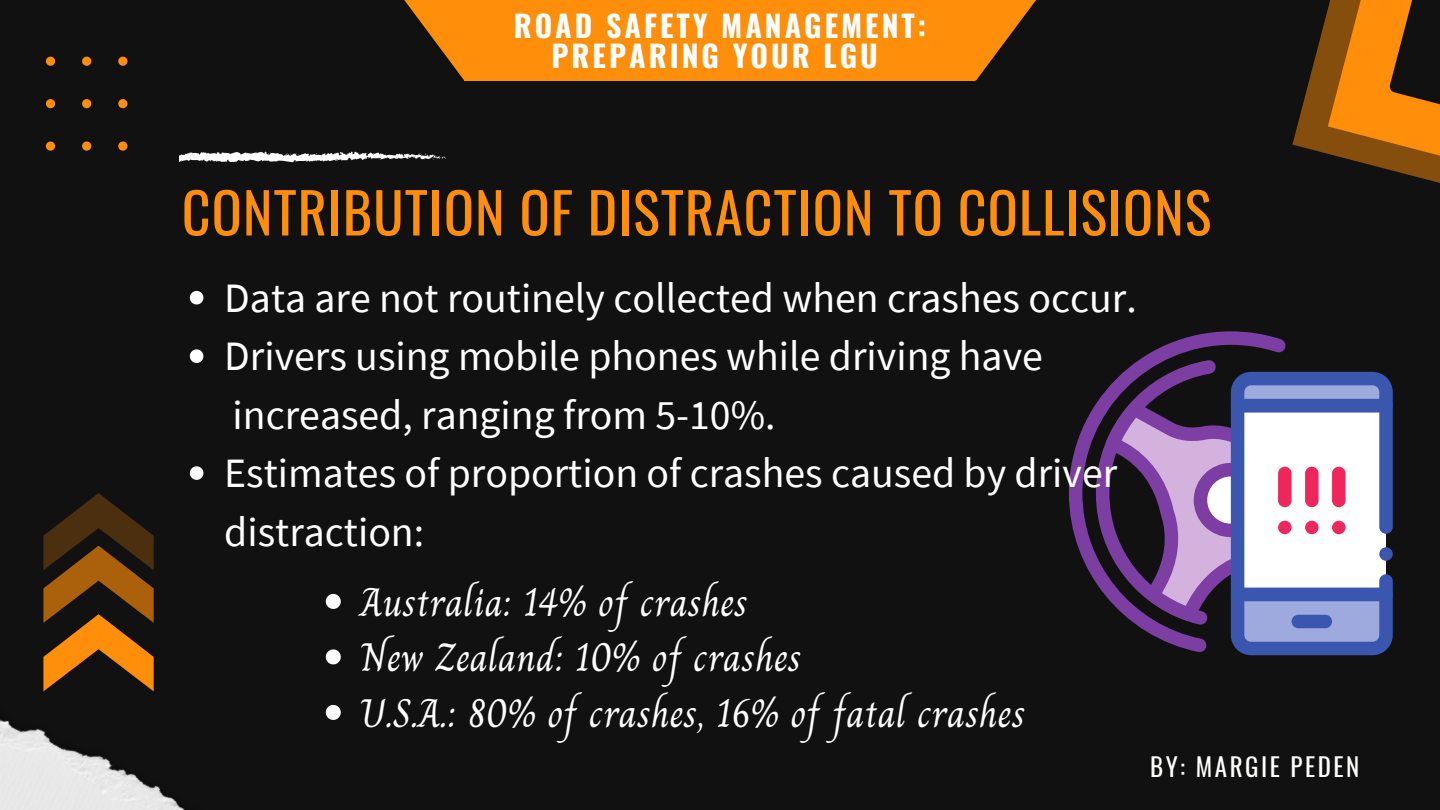
<style>
.page{position:relative;width:1440px;height:810px;background:#111}
.page>*{position:absolute;margin:0;border:0;box-sizing:border-box;transform-origin:0 0}
.t1{font:56px "Oswald";letter-spacing:.02em;color:#ff8e0a}
.t2{font:41.8px/58.5px "Source Sans Pro";color:#fff}
.t3{font:40px/55.5px "Charm";color:#fff}
.t4{font:700 30px/30px "Oswald";letter-spacing:.1em;color:#fff;text-align:center}
.t5{font:25px "Oswald";letter-spacing:.1em;color:#fffffe}
</style>
<div class="page">
<svg style="left:43px;top:493px;width:111px;height:85px"></svg>
<div style="left:464px;top:0;width:511px;height:81px;background:#ff8e0a"></div>
<svg style="left:975px;top:0;width:61px;height:81px"></svg>
<svg style="left:404px;top:0;width:60px;height:80px"></svg>
<svg style="left:179px;top:151px;width:267px;height:12px"></svg>
<svg style="left:45px;top:56px;width:82px;height:95px"></svg>
<img style="left:0;top:578px;width:336px;height:232px">
<svg style="left:1292px;top:0;width:148px;height:183px"></svg>
<svg style="left:1069px;top:331px;width:217px;height:320px"></svg>
<svg style="left:1194px;top:372px;width:199px;height:283px;background:#a3a0c6"></svg>
<svg style="left:190px;top:291px;width:13px;height:13px"></svg>
<svg style="left:190px;top:349px;width:13px;height:14px"></svg>
<svg style="left:190px;top:466px;width:13px;height:14px"></svg>
<svg style="left:326px;top:594px;width:15px;height:15px"></svg>
<svg style="left:326px;top:649px;width:15px;height:15px"></svg>
<svg style="left:326px;top:705px;width:15px;height:15px"></svg>
<p class="t4" style="left:514px;top:9px;width:414px">ROAD SAFETY MANAGEMENT:<br>PREPARING YOUR LGU</p>
<h1 class="t1" style="left:182px;top:169px;width:1031px">CONTRIBUTION OF DISTRACTION TO COLLISIONS</h1>
<p class="t2" style="left:224px;top:268px;width:914px">Data are not routinely collected when crashes occur.<br>Drivers using mobile phones while driving have increased, ranging from 5-10%.<br>Estimates of proportion of crashes caused by driver distraction:</p>
<p class="t3" style="left:360px;top:574px;width:667px">Australia: 14% of crashes<br>New Zealand: 10% of crashes<br>U.S.A.: 80% of crashes, 16% of fatal crashes</p>
<p class="t5" style="left:1150px;top:748px;width:211px">BY: MARGIE PEDEN</p>
</div>
